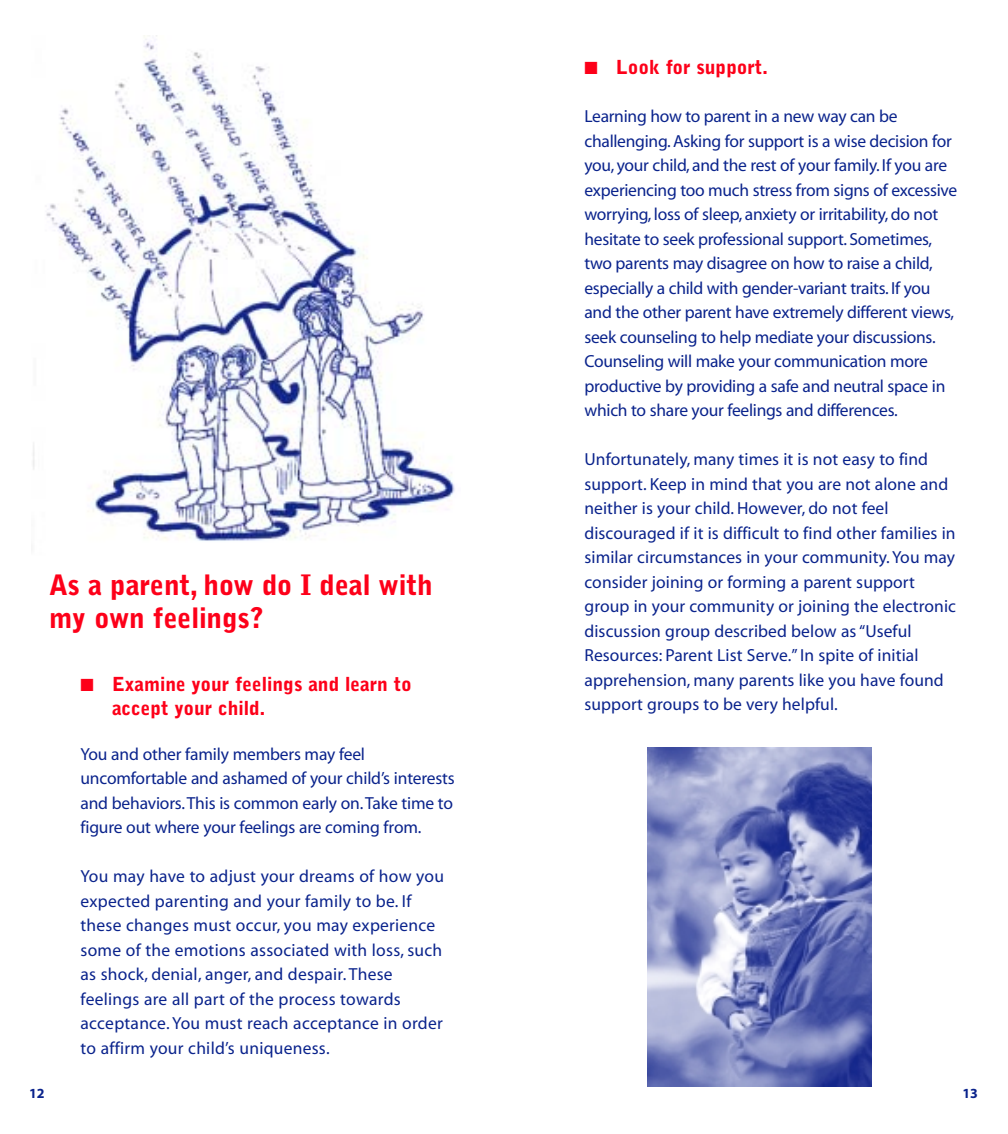
<style>
.page{position:relative;width:1008px;height:1134px;background:#fff}
.page>*{position:absolute;margin:0;border:0;box-sizing:border-box;transform-origin:0 0}
.t1{font:900 28px/33.6px "Bell Gothic";letter-spacing:-.005em;color:#fd0019}
.t2{font:900 19.25px/23.8px "Bell Gothic";color:#fd0019}
.t3{font:17.5px/24.5px "Myriad";letter-spacing:-.005em;color:#0a238c}
.t4{font:17.5px/24.5px "Myriad";letter-spacing:.015em;color:#0a238c}
.t5{font:700 14px "Myriad";color:#0a238c}
</style>
<div class="page">
<img style="left:33px;top:36px;width:422px;height:505px">
<img style="left:648px;top:747px;width:223px;height:340px">
<h1 class="t1" style="left:49px;top:570px;width:385px">As a parent, how do I deal with my own feelings?</h1>
<p class="t2" style="left:112px;top:674px;width:302px;text-indent:-32px">■ Examine your feelings and learn to accept your child.</p>
<p class="t3" style="left:80px;top:743px;width:376px">You and other family members may feel uncomfortable and ashamed of your child’s interests and behaviors.This is common early on.Take time to figure out where your feelings are coming from.</p>
<p class="t4" style="left:80px;top:865px;width:365px">You may have to adjust your dreams of how you expected parenting and your family to be. If these changes must occur, you may experience some of the emotions associated with loss, such as shock, denial, anger, and despair. These feelings are all part of the process towards acceptance. You must reach acceptance in order to affirm your child’s uniqueness.</p>
<p class="t2" style="left:584px;top:56px;width:185px">■ Look for support.</p>
<p class="t3" style="left:584px;top:106px;width:374px">Learning how to parent in a new way can be challenging. Asking for support is a wise decision for you, your child, and the rest of your family. If you are experiencing too much stress from signs of excessive worrying, loss of sleep, anxiety or irritability, do not hesitate to seek professional support. Sometimes, two parents may disagree on how to raise a child, especially a child with gender-variant traits. If you and the other parent have extremely different views, seek counseling to help mediate your discussions.<br>Counseling will make your communication more productive by providing a safe and neutral space in which to share your feelings and differences.</p>
<p class="t3" style="left:584px;top:449px;width:373px">Unfortunately, many times it is not easy to find support. Keep in mind that you are not alone and neither is your child. However, do not feel discouraged if it is difficult to find other families in similar circumstances in your community. You may consider joining or forming a parent support group in your community or joining the electronic discussion group described below as “Useful Resources: Parent List Serve.”In spite of initial apprehension, many parents like you have found support groups to be very helpful.</p>
<p class="t5" style="left:29px;top:1088px;width:17px">12</p>
<p class="t5" style="left:962px;top:1088px;width:17px">13</p>
</div>
